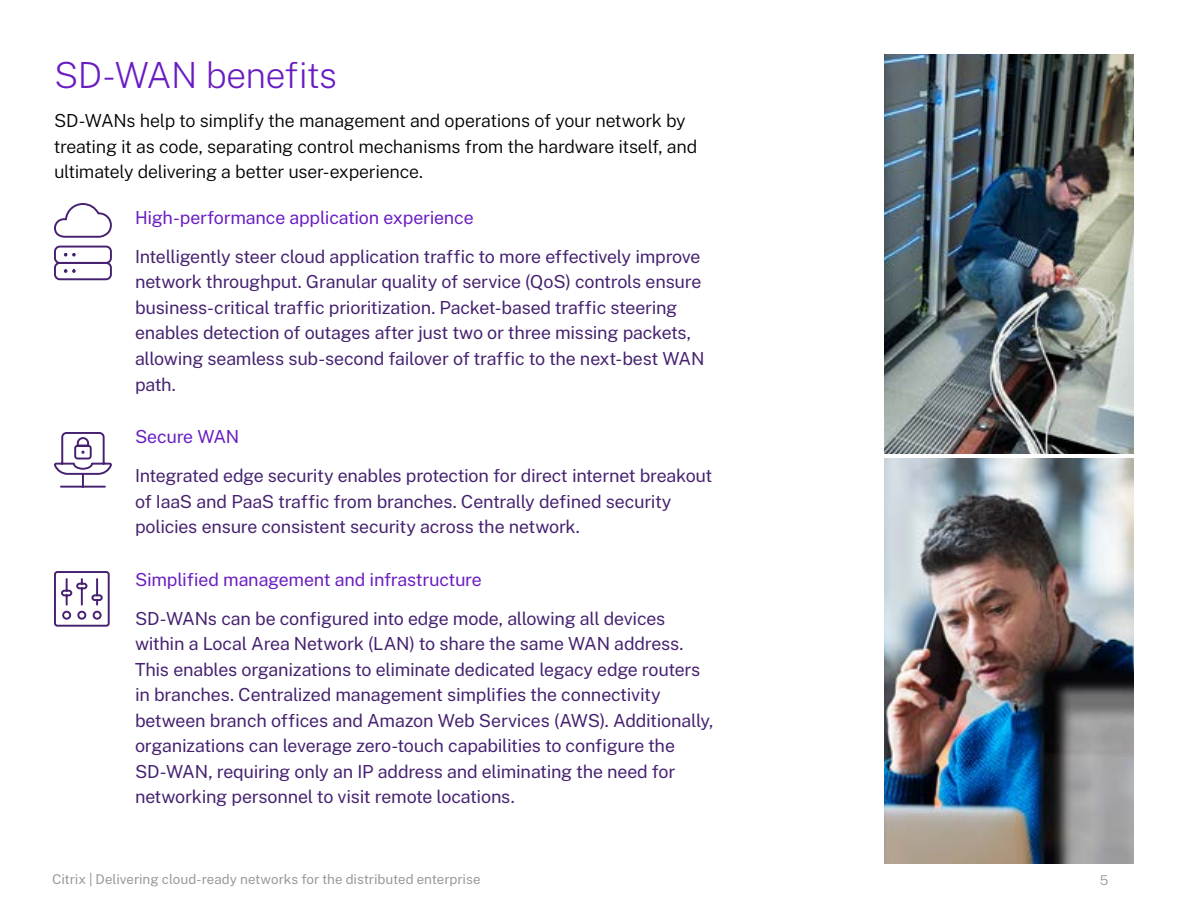
<style>
.page{position:relative;width:1188px;height:918px;background:#fff}
.page>*{position:absolute;margin:0;border:0;box-sizing:border-box;transform-origin:0 0}
.t1{font:200 36px "Public Sans";letter-spacing:-.02em;color:#691cc2}
.t2{font:18px/25.5px "Public Sans";letter-spacing:-.015em;color:#452170}
.t3{font:300 18px/25.5px "Public Sans";letter-spacing:-.015em;color:#000}
.t4{font:18px "Public Sans";letter-spacing:-.01em;color:#691cc2}
.t5{font:13.5px "Public Sans";color:#989898}
.t6{font:300 13.5px "Public Sans";color:#989898}
</style>
<div class="page">
<svg style="left:54px;top:203px;width:58px;height:78px"></svg>
<svg style="left:54px;top:432px;width:58px;height:56px"></svg>
<img style="left:884px;top:459px;width:250px;height:405px">
<img style="left:884px;top:54px;width:250px;height:400px">
<svg style="left:54px;top:571px;width:56px;height:56px"></svg>
<h1 class="t1" style="left:54px;top:48px;width:285px">SD-WAN benefits</h1>
<p class="t3" style="left:54px;top:107px;width:645px">SD-WANs help to simplify the management and operations of your network by treating it as code, separating control mechanisms from the hardware itself, and ultimately delivering a better user-experience.</p>
<p class="t4" style="left:135px;top:204px;width:340px">High-performance application experience</p>
<p class="t2" style="left:135px;top:243px;width:571px">Intelligently steer cloud application traffic to more effectively improve network throughput. Granular quality of service (QoS) controls ensure business-critical traffic prioritization. Packet-based traffic steering enables detection of outages after just two or three missing packets, allowing seamless sub-second failover of traffic to the next-best WAN path.</p>
<p class="t4" style="left:135px;top:423px;width:106px">Secure WAN</p>
<p class="t2" style="left:135px;top:462px;width:579px">Integrated edge security enables protection for direct internet breakout of IaaS and PaaS traffic from branches. Centrally defined security policies ensure consistent security across the network.</p>
<p class="t4" style="left:135px;top:565px;width:348px">Simplified management and infrastructure</p>
<p class="t2" style="left:135px;top:604px;width:580px">SD-WANs can be configured into edge mode, allowing all devices within a Local Area Network (LAN) to share the same WAN address.<br>This enables organizations to eliminate dedicated legacy edge routers in branches. Centralized management simplifies the connectivity between branch offices and Amazon Web Services (AWS). Additionally, organizations can leverage zero-touch capabilities to configure the SD-WAN, requiring only an IP address and eliminating the need for networking personnel to visit remote locations.</p>
<p class="t5" style="left:52px;top:869px;width:430px">Citrix | Delivering cloud-ready networks for the distributed enterprise</p>
<p class="t6" style="left:1100px;top:870px;width:10px">5</p>
</div>
